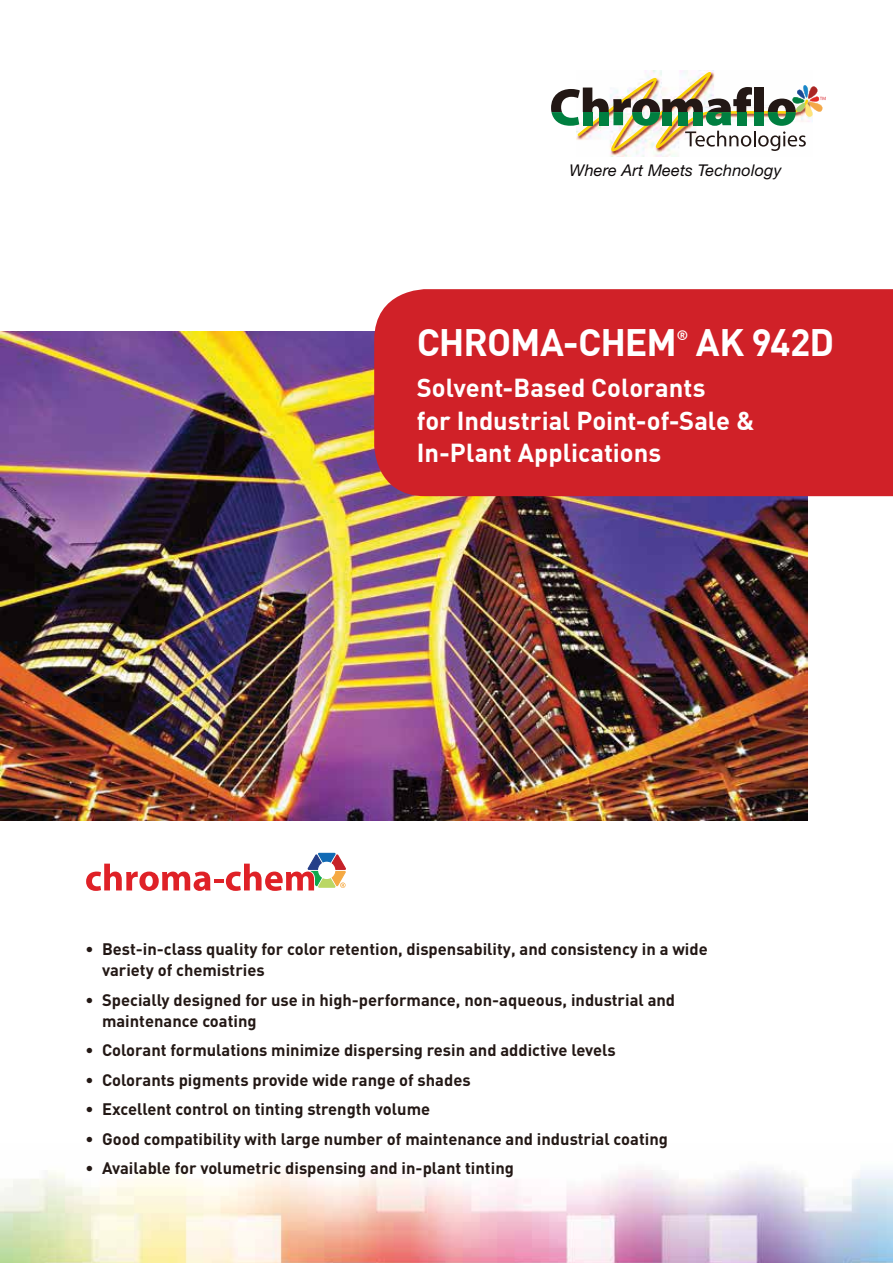
<style>
.page{position:relative;width:893px;height:1263px;background:#fff}
.page>*{position:absolute;margin:0;border:0;box-sizing:border-box;transform-origin:0 0}
.t1{font:700 37.5px "DIN Pro";letter-spacing:-.025em;color:#fff}
.t2{font:700 25.5px/32.1px "DIN Pro";color:#fff}
.t3{font:700 16.5px/21px "DIN";color:#231815}
.t4{font:italic 16.2px "Helvetica Neue";letter-spacing:.01em;color:#0c0809}
.t5{font:700 13.5px "DIN Pro";color:#fff}
.s1{font-weight:400}
</style>
<div class="page">
<img style="left:0;top:332px;width:808px;height:489px">
<div style="left:374px;top:289px;width:519px;height:207px;background:#d02128"></div>
<img style="left:610px;top:70px;width:104px;height:86px">
<svg style="left:551px;top:72px;width:275px;height:79px"></svg>
<img style="left:0;top:1168px;width:893px;height:95px">
<svg style="left:86px;top:853px;width:260px;height:38px"></svg>
<p class="t4" style="left:570px;top:158px;width:213px">Where Art Meets Technology</p>
<h1 class="t1" style="left:417px;top:318px;width:262px">CHROMA-CHEM</h1>
<p class="t5" style="left:677px;top:326px;width:13px">®</p>
<h1 class="t1" style="left:696px;top:318px;width:140px">AK 942D</h1>
<h2 class="t2" style="left:417px;top:371px;width:339px">Solvent-Based Colorants<br>for Industrial Point-of-Sale &amp;<br>In-Plant Applications</h2>
<p class="t3" style="left:102px;top:938px;width:607px;text-indent:-17px"><span class="s1">•</span> Best-in-class quality for color retention, dispensability, and consistency in a wide variety of chemistries</p>
<p class="t3" style="left:102px;top:988px;width:575px;text-indent:-17px"><span class="s1">•</span> Specially designed for use in high-performance, non-aqueous, industrial and maintenance coating</p>
<p class="t3" style="left:85px;top:1039px;width:532px"><span class="s1">•</span> Colorant formulations minimize dispersing resin and addictive levels</p>
<p class="t3" style="left:85px;top:1068px;width:387px"><span class="s1">•</span> Colorants pigments provide wide range of shades</p>
<p class="t3" style="left:85px;top:1098px;width:347px"><span class="s1">•</span> Excellent control on tinting strength volume</p>
<p class="t3" style="left:85px;top:1127px;width:584px"><span class="s1">•</span> Good compatibility with large number of maintenance and industrial coating</p>
<p class="t3" style="left:85px;top:1157px;width:430px"><span class="s1">•</span> Available for volumetric dispensing and in-plant tinting</p>
</div>
